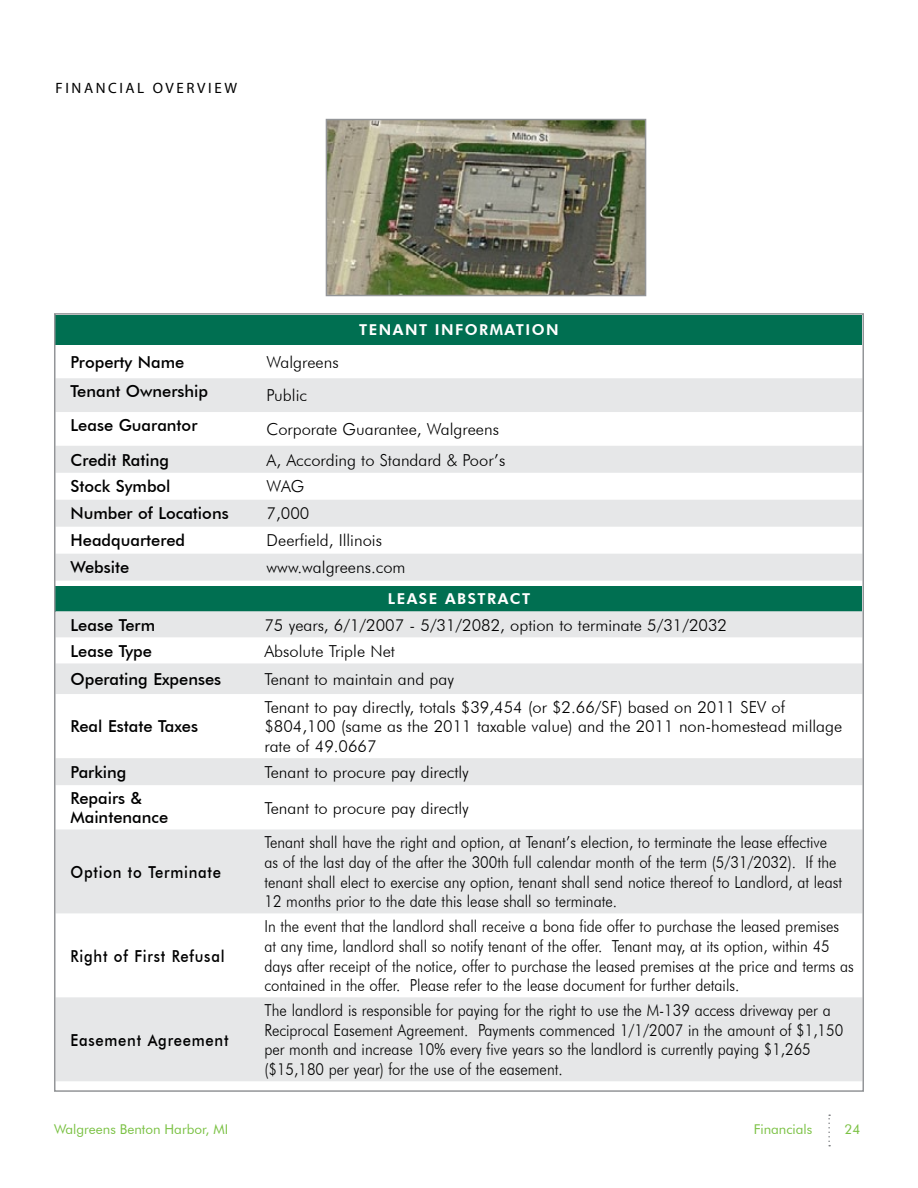
<style>
.page{position:relative;width:918px;height:1188px;background:#fff}
.page>*{position:absolute;margin:0;border:0;box-sizing:border-box;transform-origin:0 0}
.t1{font:300 16.5px/19.8px "Futura BT";color:#000;scale:.9 1}
.t2{font:300 16.5px/19.8px "Futura BT";color:#000}
.t3{font:500 16.5px/19.8px "Futura BT";color:#000}
.t4{font:500 16.5px "Futura BT";letter-spacing:.05em;color:#000;scale:.9 1}
.t5{font:800 15px "Futura BT";letter-spacing:.1em;color:#fff}
.t6{font:15px "Myriad Pro";letter-spacing:.17em;color:#000}
.t7{font:13.5px "Futura BT";color:#7ac143}
</style>
<div class="page">
<img style="left:329px;top:122px;width:314px;height:171px">
<div style="left:326px;top:119px;width:320px;height:177px;border:2px solid #939598"></div>
<div style="left:56px;top:315px;width:806px;height:30px;background:#006f51"></div>
<svg style="left:57px;top:378px;width:804px;height:203px;fill:#e6e7e8"></svg>
<div style="left:56px;top:586px;width:806px;height:25px;background:#006f51"></div>
<svg style="left:57px;top:611px;width:804px;height:470px;fill:#e6e7e8"></svg>
<svg style="left:828px;top:1114px;width:2px;height:32px"></svg>
<p class="t6" style="left:56px;top:78px;width:181px">FI NANCI AL OVERVI EW</p>
<p class="t5" style="left:359px;top:321px;width:201px">TENANT INFORMATION</p>
<p class="t3" style="left:70px;top:352px;width:115px">Property Name</p>
<p class="t2" style="left:267px;top:352px;width:74px">Walgreens</p>
<p class="t3" style="left:70px;top:381px;width:139px">Tenant Ownership</p>
<p class="t2" style="left:267px;top:386px;width:42px">Public</p>
<p class="t3" style="left:70px;top:415px;width:128px">Lease Guarantor</p>
<p class="t2" style="left:267px;top:419px;width:234px">Corporate Guarantee, Walgreens</p>
<p class="t3" style="left:70px;top:450px;width:100px">Credit Rating</p>
<p class="t2" style="left:267px;top:450px;width:240px">A, According to Standard &amp; Poor’s</p>
<p class="t3" style="left:70px;top:477px;width:102px">Stock Symbol</p>
<p class="t2" style="left:267px;top:477px;width:39px">WAG</p>
<p class="t3" style="left:70px;top:504px;width:160px">Number of Locations</p>
<p class="t2" style="left:267px;top:504px;width:44px">7,000</p>
<p class="t3" style="left:70px;top:531px;width:116px">Headquartered</p>
<p class="t2" style="left:267px;top:531px;width:117px">Deerfield, Illinois</p>
<p class="t3" style="left:70px;top:558px;width:60px">Website</p>
<p class="t2" style="left:267px;top:558px;width:140px">www.walgreens.com</p>
<p class="t5" style="left:388px;top:590px;width:143px">LEASE ABSTRACT</p>
<p class="t3" style="left:70px;top:615px;width:86px">Lease Term</p>
<p class="t2" style="left:264px;top:615px;width:464px">75 years, 6/1/2007 - 5/31/2082, option to terminate 5/31/2032</p>
<p class="t3" style="left:70px;top:641px;width:83px">Lease Type</p>
<p class="t2" style="left:264px;top:641px;width:132px">Absolute Triple Net</p>
<p class="t3" style="left:70px;top:669px;width:152px">Operating Expenses</p>
<p class="t2" style="left:264px;top:669px;width:191px">Tenant to maintain and pay</p>
<p class="t3" style="left:70px;top:716px;width:129px">Real Estate Taxes</p>
<p class="t2" style="left:264px;top:697px;width:579px">Tenant to pay directly, totals $39,454 (or $2.66/SF) based on 2011 SEV of $804,100 (same as the 2011 taxable value) and the 2011 non-homestead millage rate of 49.0667</p>
<p class="t3" style="left:70px;top:762px;width:58px">Parking</p>
<p class="t2" style="left:264px;top:762px;width:206px">Tenant to procure pay directly</p>
<p class="t3" style="left:70px;top:788px;width:99px">Repairs &amp;<br>Maintenance</p>
<p class="t2" style="left:264px;top:798px;width:206px">Tenant to procure pay directly</p>
<p class="t4" style="left:70px;top:862px;width:169px">Option to Terminate</p>
<p class="t4" style="left:70px;top:946px;width:173px">Right of First Refusal</p>
<p class="t4" style="left:70px;top:1030px;width:177px">Easement Agreement</p>
<p class="t1" style="left:264px;top:832px;width:643px">Tenant shall have the right and option, at Tenant’s election, to terminate the lease effective as of the last day of the after the 300th full calendar month of the term (5/31/2032). If the tenant shall elect to exercise any option, tenant shall send notice thereof to Landlord, at least 12 months prior to the date this lease shall so terminate.</p>
<p class="t1" style="left:264px;top:916px;width:656px">In the event that the landlord shall receive a bona fide offer to purchase the leased premises at any time, landlord shall so notify tenant of the offer. Tenant may, at its option, within 45 days after receipt of the notice, offer to purchase the leased premises at the price and terms as contained in the offer. Please refer to the lease document for further details.</p>
<p class="t1" style="left:264px;top:1000px;width:645px">The landlord is responsible for paying for the right to use the M-139 access driveway per a Reciprocal Easement Agreement. Payments commenced 1/1/2007 in the amount of $1,150 per month and increase 10% every five years so the landlord is currently paying $1,265 ($15,180 per year) for the use of the easement.</p>
<p class="t7" style="left:54px;top:1121px;width:173px">Walgreens Benton Harbor, MI</p>
<p class="t7" style="left:754px;top:1121px;width:60px">Financials</p>
<p class="t7" style="left:844px;top:1121px;width:17px">24</p>
</div>
